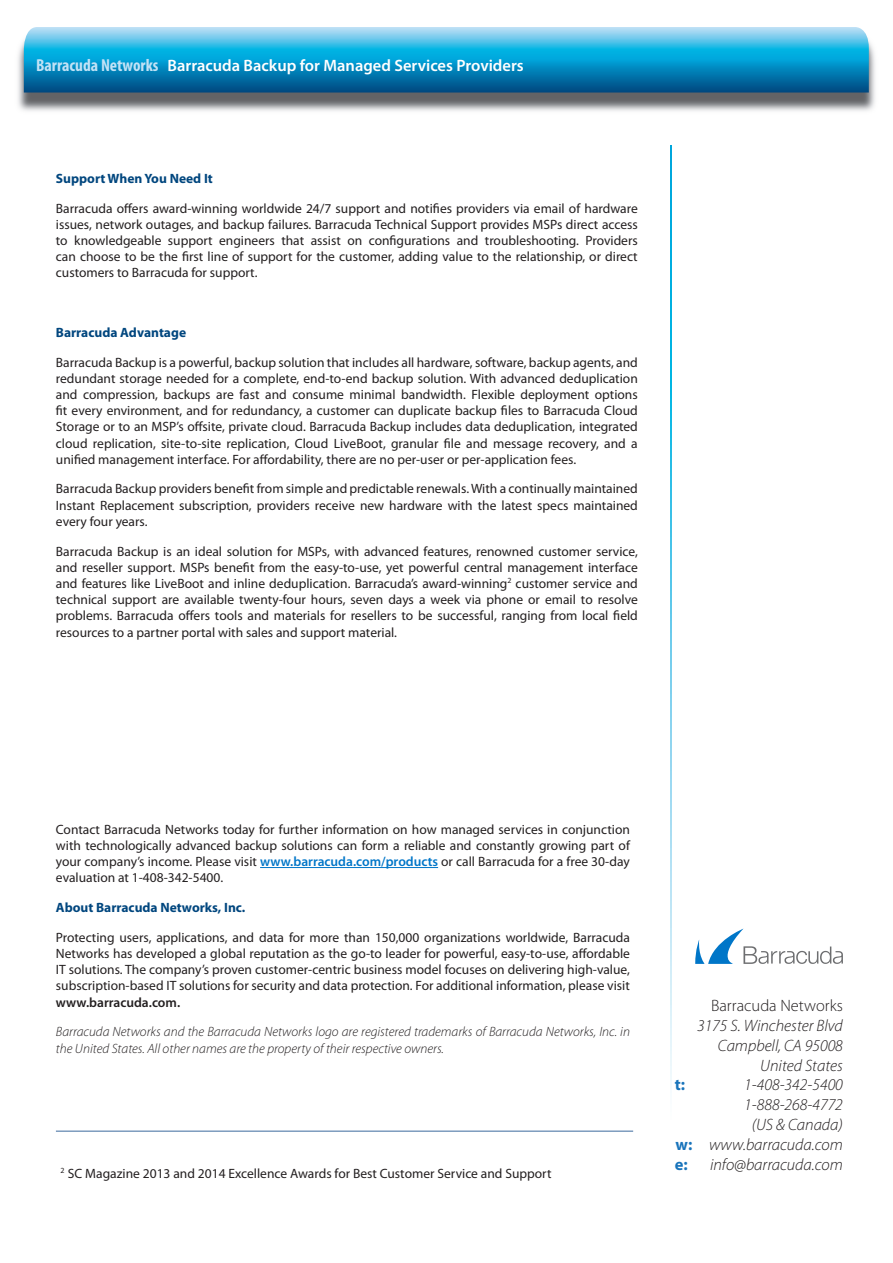
<style>
.page{position:relative;width:893px;height:1263px;background:#fff}
.page>*{position:absolute;margin:0;border:0;box-sizing:border-box;transform-origin:0 0}
._09_Whitepaper_Table{font:italic 300 16.5px "Myriad Pro";color:#231f20}
.t1{font:600 16.5px "Myriad Pro";color:#fff}
._09_Whitepaper_Table-2{font:300 16.5px "Myriad Pro";color:#231f20}
._09_Whitepaper_Table-3{font:700 16.5px "Myriad Pro";color:#1974bb}
._09_Whitepaper{font:13.5px/16.2px "Myriad Pro";color:#231f20;text-align:justify}
._09_Whitepaper-2{font:italic 300 13.5px/16.2px "Myriad Pro";color:#231f20}
._09_Whitepaper-3{font:700 13.5px "Myriad Pro";color:#00467e}
.s1{font-weight:700;font-stretch:condensed;font-size:17.4px;color:#c1e2f6}
.s2{font-weight:600;color:#0076c8}
.s3{font-weight:600}
.s4{font-weight:700;font-style:normal;color:#1974bb}
</style>
<div class="page">
<svg style="left:670px;top:146px;width:1px;height:943px"></svg>
<img style="left:18px;top:41px;width:857px;height:70px">
<svg style="left:24px;top:27px;width:845px;height:66px;background:#259ac8"></svg>
<hr style="left:260px;top:867px;width:178px;height:1px;background:#0076c8">
<hr style="left:56px;top:1131px;width:577px;height:1px;background:#3c6a9d">
<svg style="left:695px;top:929px;width:148px;height:35px"></svg>
<p class="t1" style="left:36px;top:56px;width:489px"><span class="s1">Barracuda Networks</span> Barracuda Backup for Managed Services Providers</p>
<p class="_09_Whitepaper-3" style="left:56px;top:171px;width:159px">Support When You Need It</p>
<p class="_09_Whitepaper" style="left:56px;top:200px;width:583px">Barracuda offers award-winning worldwide 24/7 support and notifies providers via email of hardware issues, network outages, and backup failures. Barracuda Technical Support provides MSPs direct access to knowledgeable support engineers that assist on configurations and troubleshooting. Providers can choose to be the first line of support for the customer, adding value to the relationship, or direct customers to Barracuda for support.</p>
<p class="_09_Whitepaper-3" style="left:56px;top:325px;width:132px">Barracuda Advantage</p>
<p class="_09_Whitepaper" style="left:56px;top:354px;width:583px">Barracuda Backup is a powerful, backup solution that includes all hardware, software, backup agents, and redundant storage needed for a complete, end-to-end backup solution. With advanced deduplication and compression, backups are fast and consume minimal bandwidth. Flexible deployment options fit every environment, and for redundancy, a customer can duplicate backup files to Barracuda Cloud Storage or to an MSP’s offsite, private cloud. Barracuda Backup includes data deduplication, integrated cloud replication, site-to-site replication, Cloud LiveBoot, granular file and message recovery, and a unified management interface. For affordability, there are no per-user or per-application fees.</p>
<p class="_09_Whitepaper" style="left:56px;top:481px;width:583px">Barracuda Backup providers benefit from simple and predictable renewals. With a continually maintained Instant Replacement subscription, providers receive new hardware with the latest specs maintained every four years.</p>
<p class="_09_Whitepaper" style="left:56px;top:543px;width:583px">Barracuda Backup is an ideal solution for MSPs, with advanced features, renowned customer service, and reseller support. MSPs benefit from the easy-to-use, yet powerful central management interface and features like LiveBoot and inline deduplication. Barracuda’s award-winning<sup>2</sup> customer service and technical support are available twenty-four hours, seven days a week via phone or email to resolve problems. Barracuda offers tools and materials for resellers to be successful, ranging from local field resources to a partner portal with sales and support material.</p>
<p class="_09_Whitepaper" style="left:56px;top:821px;width:575px">Contact Barracuda Networks today for further information on how managed services in conjunction with technologically advanced backup solutions can form a reliable and constantly growing part of your company’s income. Please visit <span class="s2">www.barracuda.com/products</span> or call Barracuda for a free 30-day evaluation at 1-408-342-5400.</p>
<p class="_09_Whitepaper-3" style="left:56px;top:900px;width:191px">About Barracuda Networks, Inc.</p>
<p class="_09_Whitepaper" style="left:56px;top:929px;width:576px">Protecting users, applications, and data for more than 150,000 organizations worldwide, Barracuda Networks has developed a global reputation as the go-to leader for powerful, easy-to-use, affordable IT solutions. The company’s proven customer-centric business model focuses on delivering high-value, subscription-based IT solutions for security and data protection. For additional information, please visit <span class="s3">www.barracuda.com.</span></p>
<p class="_09_Whitepaper-2" style="left:56px;top:1024px;width:576px">Barracuda Networks and the Barracuda Networks logo are registered trademarks of Barracuda Networks, Inc. in the United States. All other names are the property of their respective owners.</p>
<p class="_09_Whitepaper" style="left:61px;top:1165px;width:492px"><sup>2</sup> SC Magazine 2013 and 2014 Excellence Awards for Best Customer Service and Support</p>
<p class="_09_Whitepaper_Table-2" style="left:711px;top:996px;width:133px">Barracuda Networks</p>
<p class="_09_Whitepaper_Table" style="left:697px;top:1017px;width:147px">3175 S. Winchester Blvd</p>
<p class="_09_Whitepaper_Table" style="left:718px;top:1036px;width:127px">Campbell, CA 95008</p>
<p class="_09_Whitepaper_Table" style="left:760px;top:1056px;width:84px">United States</p>
<p class="_09_Whitepaper_Table-3" style="left:675px;top:1075px;width:12px">t:</p>
<p class="_09_Whitepaper_Table" style="left:744px;top:1076px;width:100px">1-408-342-5400</p>
<p class="_09_Whitepaper_Table" style="left:744px;top:1096px;width:100px">1-888-268-4772</p>
<p class="_09_Whitepaper_Table" style="left:752px;top:1116px;width:93px">(US &amp; Canada)</p>
<p class="_09_Whitepaper_Table" style="left:675px;top:1135px;width:169px"><span class="s4">w:</span> www.barracuda.com</p>
<p class="_09_Whitepaper_Table-3" style="left:675px;top:1155px;width:15px">e:</p>
<p class="_09_Whitepaper_Table" style="left:710px;top:1155px;width:134px">info@barracuda.com</p>
</div>
